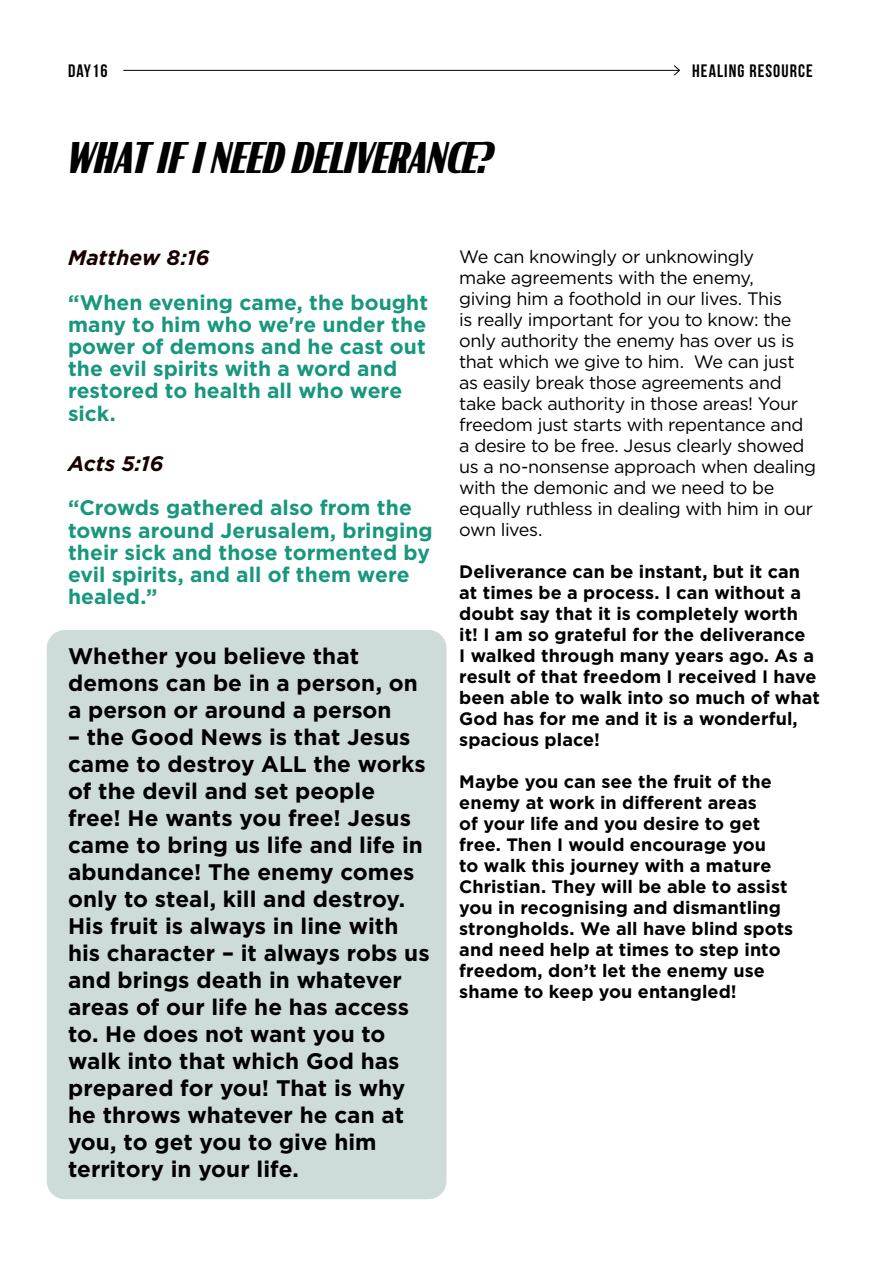
<style>
.page{position:relative;width:893px;height:1263px;background:#fff}
.page>*{position:absolute;margin:0;border:0;box-sizing:border-box;transform-origin:0 0}
.t1{font:italic 900 42px "Condor Comp";letter-spacing:.005em;color:#000}
.t2{font:700 22.5px/27px "Gotham";color:#000}
.t3{font:700 21px/22.2px "Gotham";letter-spacing:.005em;color:#18977d}
.t4{font:italic 700 21px "Gotham";color:#180000}
.t5{font:700 18px/21px "Gotham";letter-spacing:.005em;color:#000}
.t6{font:18px/21px "Gotham";letter-spacing:-.02em;color:#000}
.t7{font:700 18px "Bebas Neue";letter-spacing:.06em;color:#000}
</style>
<div class="page">
<hr style="left:123px;top:70px;width:556px;height:1px;background:#000">
<svg style="left:673px;top:65px;width:7px;height:11px"></svg>
<div style="left:47px;top:630px;width:399px;height:569px;background:#cddbd9;border-radius:18px"></div>
<p class="t7" style="left:68px;top:61px;width:41px">DAY16</p>
<p class="t7" style="left:692px;top:61px;width:122px">HEALING RESOURCE</p>
<h1 class="t1" style="left:69px;top:131px;width:426px">WHAT IF I NEED DELIVERANCE?</h1>
<p class="t4" style="left:68px;top:245px;width:143px">Matthew 8:16</p>
<p class="t3" style="left:68px;top:291px;width:362px">“When evening came, the bought many to him who we're under the power of demons and he cast out the evil spirits with a word and restored to health all who were sick.</p>
<p class="t4" style="left:68px;top:451px;width:97px">Acts 5:16</p>
<p class="t3" style="left:68px;top:497px;width:366px">“Crowds gathered also from the towns around Jerusalem, bringing their sick and those tormented by evil spirits, and all of them were healed.”</p>
<p class="t2" style="left:68px;top:642px;width:351px">Whether you believe that demons can be in a person, on a person or around a person</p>
<p class="t2" style="left:68px;top:723px;width:363px">– the Good News is that Jesus came to destroy ALL the works of the devil and set people free! He wants you free! Jesus came to bring us life and life in abundance! The enemy comes only to steal, kill and destroy.<br>His fruit is always in line with his character – it always robs us and brings death in whatever areas of our life he has access to. He does not want you to walk into that which God has prepared for you! That is why he throws whatever he can at you, to get you to give him territory in your life.</p>
<p class="t6" style="left:459px;top:246px;width:358px">We can knowingly or unknowingly<br>make agreements with the enemy,<br>giving him a foothold in our lives. This<br>is really important for you to know: the only authority the enemy has over us is that which we give to him. We can just as easily break those agreements and take back authority in those areas! Your freedom just starts with repentance and a desire to be free. Jesus clearly showed us a no-nonsense approach when dealing with the demonic and we need to be equally ruthless in dealing with him in our own lives.</p>
<p class="t5" style="left:459px;top:561px;width:362px">Deliverance can be instant, but it can at times be a process. I can without a doubt say that it is completely worth it! I am so grateful for the deliverance<br>I walked through many years ago. As a result of that freedom I received I have been able to walk into so much of what God has for me and it is a wonderful, spacious place!</p>
<p class="t5" style="left:459px;top:771px;width:336px">Maybe you can see the fruit of the enemy at work in different areas<br>of your life and you desire to get free. Then I would encourage you<br>to walk this journey with a mature Christian. They will be able to assist you in recognising and dismantling strongholds. We all have blind spots and need help at times to step into freedom, don’t let the enemy use shame to keep you entangled!</p>
</div>
